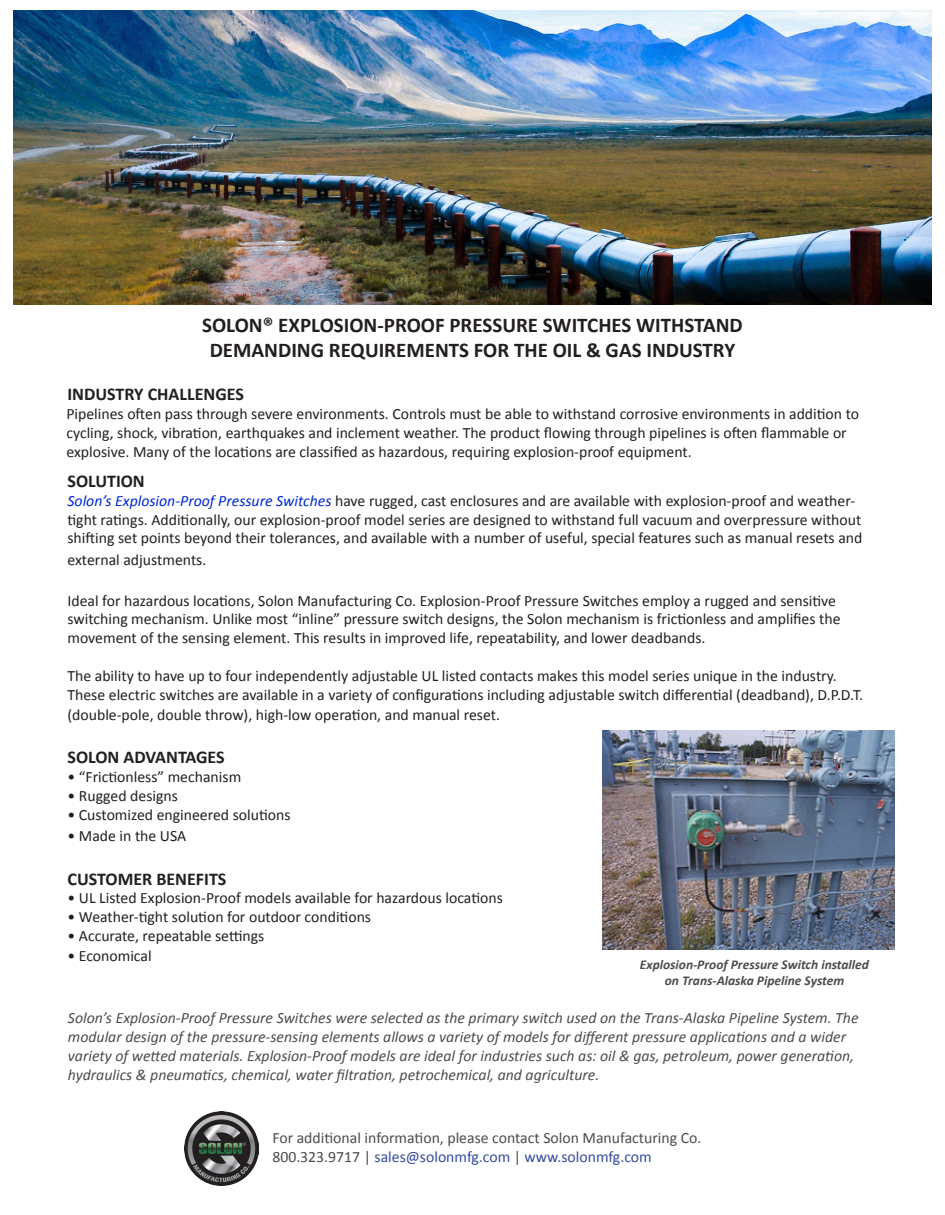
<style>
.page{position:relative;width:945px;height:1215px;background:#fff}
.page>*{position:absolute;margin:0;border:0;box-sizing:border-box;transform-origin:0 0}
.t1{font:700 21px "Calibri";color:#231f20}
.t2{font:700 18px "Calibri";color:#231f20}
.t3{font:15.75px/18.9px "Calibri";color:#231f20}
.t4{font:italic 15.75px/18.9px "Calibri";color:#4b4c4d}
.t5{font:15.75px "Calibri";color:#4b4c4d}
.t6{font:15.75px "Calibri";color:#354b9f}
.t7{font:italic 700 13.5px "Calibri";color:#4b4c4d}
.s1{font-style:italic;color:#0029d2}
.s2{color:#4b4c4d}
</style>
<div class="page">
<img style="left:14px;top:10px;width:918px;height:295px">
<img style="left:602px;top:730px;width:293px;height:220px">
<img style="left:185px;top:1112px;width:73px;height:74px">
<p class="t1" style="left:202px;top:312px;width:542px">SOLON® EXPLOSION-PROOF PRESSURE SWITCHES WITHSTAND</p>
<p class="t1" style="left:210px;top:337px;width:527px">DEMANDING REQUIREMENTS FOR THE OIL &amp; GAS INDUSTRY</p>
<p class="t2" style="left:68px;top:383px;width:178px">INDUSTRY CHALLENGES</p>
<p class="t3" style="left:66px;top:404px;width:794px">Pipelines often pass through severe environments. Controls must be able to withstand corrosive environments in addition to cycling, shock, vibration, earthquakes and inclement weather. The product flowing through pipelines is often flammable or explosive. Many of the locations are classified as hazardous, requiring explosion-proof equipment.</p>
<p class="t2" style="left:68px;top:469px;width:79px">SOLUTION</p>
<p class="t3" style="left:68px;top:491px;width:796px"><span class="s1">Solon’s Explosion-Proof Pressure Switches</span> have rugged, cast enclosures and are available with explosion-proof and weather&shy;tight ratings. Additionally, our explosion-proof model series are designed to withstand full vacuum and overpressure without shifting set points beyond their tolerances, and available with a number of useful, special features such as manual resets and</p>
<p class="t3" style="left:68px;top:550px;width:140px">external adjustments.</p>
<p class="t3" style="left:68px;top:591px;width:775px">Ideal for hazardous locations, Solon Manufacturing Co. Explosion-Proof Pressure Switches employ a rugged and sensitive switching mechanism. Unlike most “inline” pressure switch designs, the Solon mechanism is frictionless and amplifies the movement of the sensing element. This results in improved life, repeatability, and lower deadbands.</p>
<p class="t3" style="left:68px;top:666px;width:797px;line-height:19.4px">The ability to have up to four independently adjustable UL listed contacts makes this model series unique in the industry.<br>These electric switches are available in a variety of configurations including adjustable switch differential (deadband), D.P.D.T. (double-pole, double throw), high-low operation, and manual reset.</p>
<p class="t2" style="left:68px;top:746px;width:159px">SOLON ADVANTAGES</p>
<p class="t3" style="left:68px;top:767px;width:175px">• “Frictionless” mechanism</p>
<p class="t3" style="left:68px;top:786px;width:112px">• Rugged designs</p>
<p class="t3" style="left:68px;top:805px;width:225px">• Customized engineered solutions</p>
<p class="t3" style="left:68px;top:827px;width:120px">• Made in the USA</p>
<p class="t2" style="left:68px;top:867px;width:160px">CUSTOMER BENEFITS</p>
<p class="t3" style="left:68px;top:889px;width:437px">• UL Listed Explosion-Proof models available for hazardous locations</p>
<p class="t3" style="left:68px;top:908px;width:305px">• Weather-tight solution for outdoor conditions</p>
<p class="t3" style="left:68px;top:927px;width:198px">• Accurate, repeatable settings</p>
<p class="t3" style="left:68px;top:946px;width:86px">• Economical</p>
<p class="t7" style="left:640px;top:956px;width:231px">Explosion-Proof Pressure Switch installed</p>
<p class="t7" style="left:665px;top:972px;width:181px">on Trans-Alaska Pipeline System</p>
<p class="t4" style="left:68px;top:1008px;width:792px">Solon’s Explosion-Proof Pressure Switches were selected as the primary switch used on the Trans-Alaska Pipeline System. The modular design of the pressure-sensing elements allows a variety of models for different pressure applications and a wider variety of wetted materials. Explosion-Proof models are ideal for industries such as: oil &amp; gas, petroleum, power generation, hydraulics &amp; pneumatics, chemical, water filtration, petrochemical, and agriculture.</p>
<p class="t5" style="left:272px;top:1128px;width:431px">For additional information, please contact Solon Manufacturing Co.</p>
<p class="t6" style="left:272px;top:1147px;width:381px"><span class="s2">800.323.9717 |</span> sales@solonmfg.com <span class="s2">|</span> www.solonmfg.com</p>
</div>
